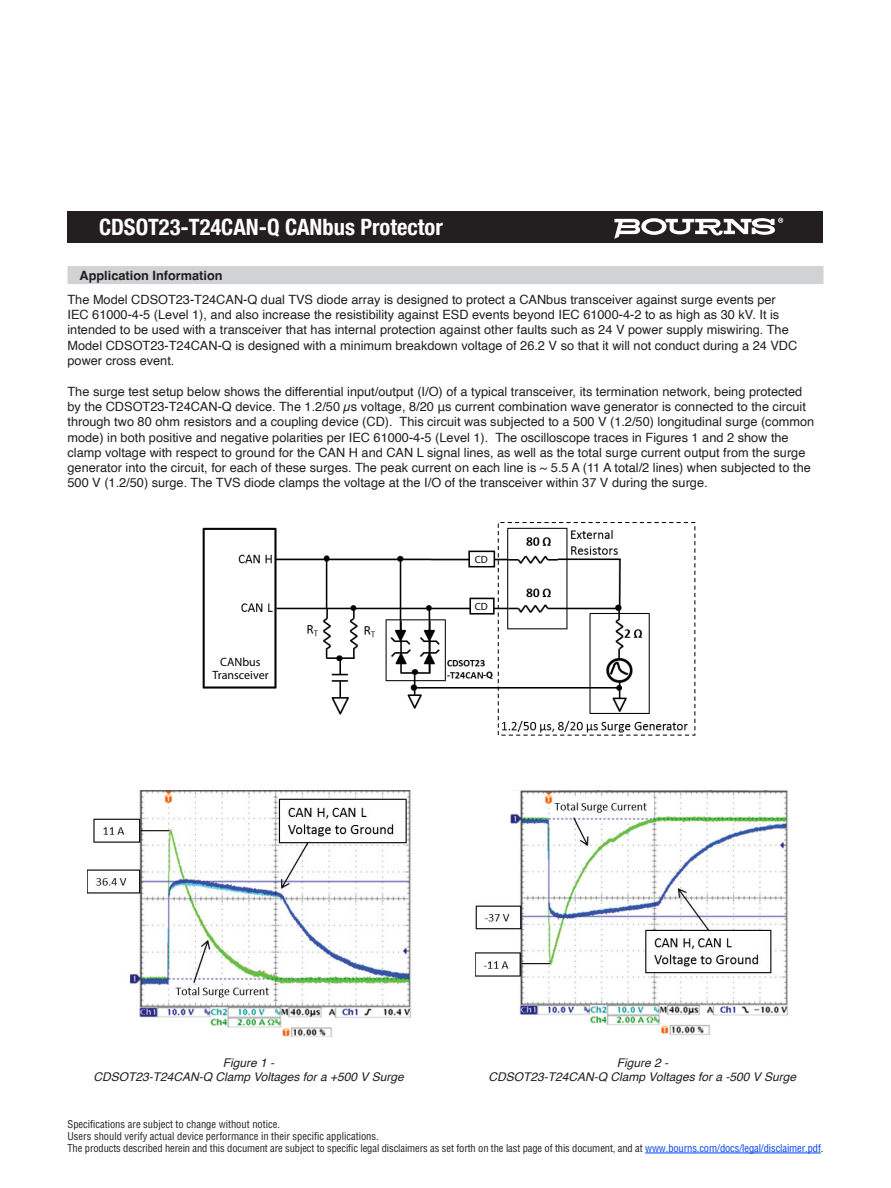
<style>
.page{position:relative;width:891px;height:1188px;background:#fff}
.page>*{position:absolute;margin:0;border:0;box-sizing:border-box;transform-origin:0 0}
.t1{font:700 condensed 22.5px "Helvetica Neue";color:#fff}
.negative_type_header{font:12.75px/15.3px "Helvetica";color:#231f20}
.t2{font:700 12.75px "Helvetica";color:#231f20}
.t3{font:italic 12px/14.4px "Helvetica";color:#231f20;text-align:center}
.t4{font:12px/13.5px "Myriad Pro";color:#040503;text-align:center}
.negative_type_header-2{font:condensed 10.5px "Helvetica";letter-spacing:-.01em;color:#231f20}
.t5{font:10.5px "Myriad Pro";color:#040503}
.t6{font:700 9.45px "Myriad Pro";color:#040503}
.s1{color:#0042f4}
</style>
<div class="page">
<div style="left:68px;top:212px;width:756px;height:31px;background:#231f20"></div>
<svg style="left:614px;top:218px;width:169px;height:21px"></svg>
<hr style="left:645px;top:1153px;width:176px;height:1px;background:#0042f4">
<div style="left:68px;top:266px;width:756px;height:18px;background:#d1d2d4"></div>
<img style="left:202px;top:523px;width:494px;height:213px">
<img style="left:87px;top:790px;width:324px;height:247px">
<img style="left:475px;top:790px;width:314px;height:245px">
<div style="left:208px;top:655px;width:65px;height:29px;background:#fff"></div>
<div style="left:472px;top:554px;width:18px;height:12px;background:#fff"></div>
<div style="left:472px;top:601px;width:18px;height:11px;background:#fff"></div>
<p class="t1" style="left:99px;top:209px;width:345px">CDSOT23-T24CAN-Q CANbus Protector</p>
<p class="t2" style="left:80px;top:267px;width:145px">Application Information</p>
<p class="negative_type_header" style="left:68px;top:292px;width:731px">The Model CDSOT23-T24CAN-Q dual TVS diode array is designed to protect a CANbus transceiver against surge events per IEC 61000-4-5 (Level 1), and also increase the resistibility against ESD events beyond IEC 61000-4-2 to as high as 30 kV. It is intended to be used with a transceiver that has internal protection against other faults such as 24 V power supply miswiring. The Model CDSOT23-T24CAN-Q is designed with a minimum breakdown voltage of 26.2 V so that it will not conduct during a 24 VDC power cross event.</p>
<p class="negative_type_header" style="left:68px;top:384px;width:748px">The surge test setup below shows the differential input/output (I/O) of a typical transceiver, its termination network, being protected by the CDSOT23-T24CAN-Q device. The 1.2/50 µs voltage, 8/20 μs current combination wave generator is connected to the circuit through two 80 ohm resistors and a coupling device (CD). This circuit was subjected to a 500 V (1.2/50) longitudinal surge (common mode) in both positive and negative polarities per IEC 61000-4-5 (Level 1). The oscilloscope traces in Figures 1 and 2 show the clamp voltage with respect to ground for the CAN H and CAN L signal lines, as well as the total surge current output from the surge generator into the circuit, for each of these surges. The peak current on each line is ~ 5.5 A (11 A total/2 lines) when subjected to the 500 V (1.2/50) surge. The TVS diode clamps the voltage at the I/O of the transceiver within 37 V during the surge.</p>
<p class="t4" style="left:212px;top:655px;width:58px">CANbus<br>Transceiver</p>
<p class="t5" style="left:475px;top:553px;width:15px">CD</p>
<p class="t5" style="left:475px;top:600px;width:15px">CD</p>
<p class="t6" style="left:483px;top:669px;width:11px">-Q</p>
<p class="t3" style="left:93px;top:1055px;width:312px">Figure 1 -<br>CDSOT23-T24CAN-Q Clamp Voltages for a +500 V Surge</p>
<p class="t3" style="left:489px;top:1055px;width:309px">Figure 2 -<br>CDSOT23-T24CAN-Q Clamp Voltages for a -500 V Surge</p>
<p class="negative_type_header-2" style="left:68px;top:1118px;width:214px">Specifications are subject to change without notice.</p>
<p class="negative_type_header-2" style="left:68px;top:1130px;width:313px">Users should verify actual device performance in their specific applications.</p>
<p class="negative_type_header-2" style="left:68px;top:1142px;width:757px">The products described herein and this document are subject to specific legal disclaimers as set forth on the last page of this document, and at <span class="s1">www.bourns.com/docs/legal/disclaimer.pdf</span>.</p>
</div>
